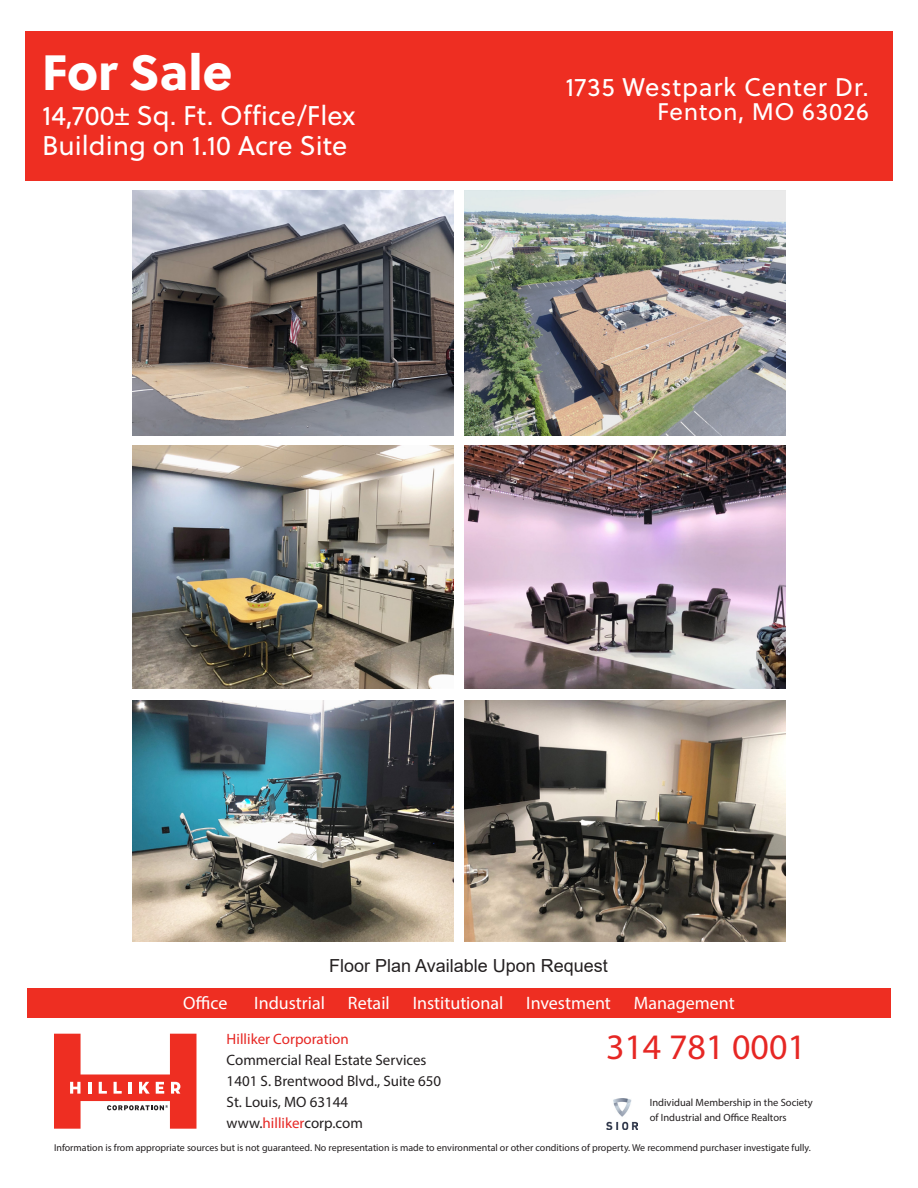
<style>
.page{position:relative;width:918px;height:1188px;background:#fff}
.page>*{position:absolute;margin:0;border:0;box-sizing:border-box;transform-origin:0 0}
.t1{font:49.5px "Soleil Xb";color:#fff}
.t2{font:36px "Myriad Pro";color:#e62724}
.t3{font:27px "Soleil";color:#fff}
.t4{font:25.5px "Soleil";letter-spacing:.03em;color:#fff}
.t5{font:24px "Soleil";letter-spacing:.03em;color:#fff}
.t6{font:18px "Myriad Pro";color:#fff}
.t7{font:18px "Arial";color:#231f20}
.t8{font:15px/21px "Myriad Pro";color:#231f20}
.t9{font:15px "Myriad Pro";color:#e62724}
.t10{font:10.5px/15px "Myriad Pro";color:#231f20}
.t11{font:10.05px "Myriad Pro";color:#231f20}
.s1{color:#e62724}
</style>
<div class="page">
<div style="left:27px;top:988px;width:864px;height:30px;background:#ee2e22"></div>
<svg style="left:616px;top:1098px;width:12px;height:1px"></svg>
<svg style="left:54px;top:1034px;width:142px;height:95px"></svg>
<img style="left:606px;top:1099px;width:32px;height:31px">
<div style="left:25px;top:31px;width:868px;height:149px;background:#ee2e22"></div>
<img style="left:464px;top:445px;width:322px;height:243px">
<img style="left:132px;top:445px;width:322px;height:243px">
<img style="left:464px;top:700px;width:322px;height:241px">
<img style="left:132px;top:700px;width:322px;height:241px">
<img style="left:132px;top:190px;width:322px;height:246px">
<img style="left:464px;top:190px;width:322px;height:246px">
<p class="t1" style="left:42px;top:33px;width:192px">For Sale</p>
<p class="t4" style="left:565px;top:68px;width:305px">1735 Westpark Center Dr.</p>
<p class="t3" style="left:42px;top:96px;width:315px">14,700± Sq. Ft. Office/Flex</p>
<p class="t5" style="left:657px;top:94px;width:213px">Fenton, MO 63026</p>
<p class="t3" style="left:42px;top:126px;width:307px">Building on 1.10 Acre Site</p>
<p class="t7" style="left:329px;top:953px;width:280px">Floor Plan Available Upon Request</p>
<h3 class="t6" style="left:183px;top:992px;width:46px">Office</h3>
<h3 class="t6" style="left:254px;top:992px;width:72px">Industrial</h3>
<h3 class="t6" style="left:348px;top:992px;width:43px">Retail</h3>
<h3 class="t6" style="left:413px;top:992px;width:92px">Institutional</h3>
<h3 class="t6" style="left:526px;top:992px;width:86px">Investment</h3>
<h3 class="t6" style="left:634px;top:992px;width:102px">Management</h3>
<h3 class="t9" style="left:227px;top:1030px;width:124px">Hilliker Corporation</h3>
<h3 class="t8" style="left:227px;top:1050px;width:216px">Commercial Real Estate Services<br>1401 S. Brentwood Blvd., Suite 650<br>St. Louis, MO 63144 www.<span class="s1">hilliker</span>corp.com</h3>
<h2 class="t2" style="left:606px;top:1025px;width:201px">314 781 0001</h2>
<p class="t10" style="left:650px;top:1095px;width:164px">Individual Membership in the Society of Industrial and Office Realtors</p>
<p class="t11" style="left:54px;top:1141px;width:758px">Information is from appropriate sources but is not guaranteed. No representation is made to environmental or other conditions of property. We recommend purchaser investigate fully.</p>
</div>
